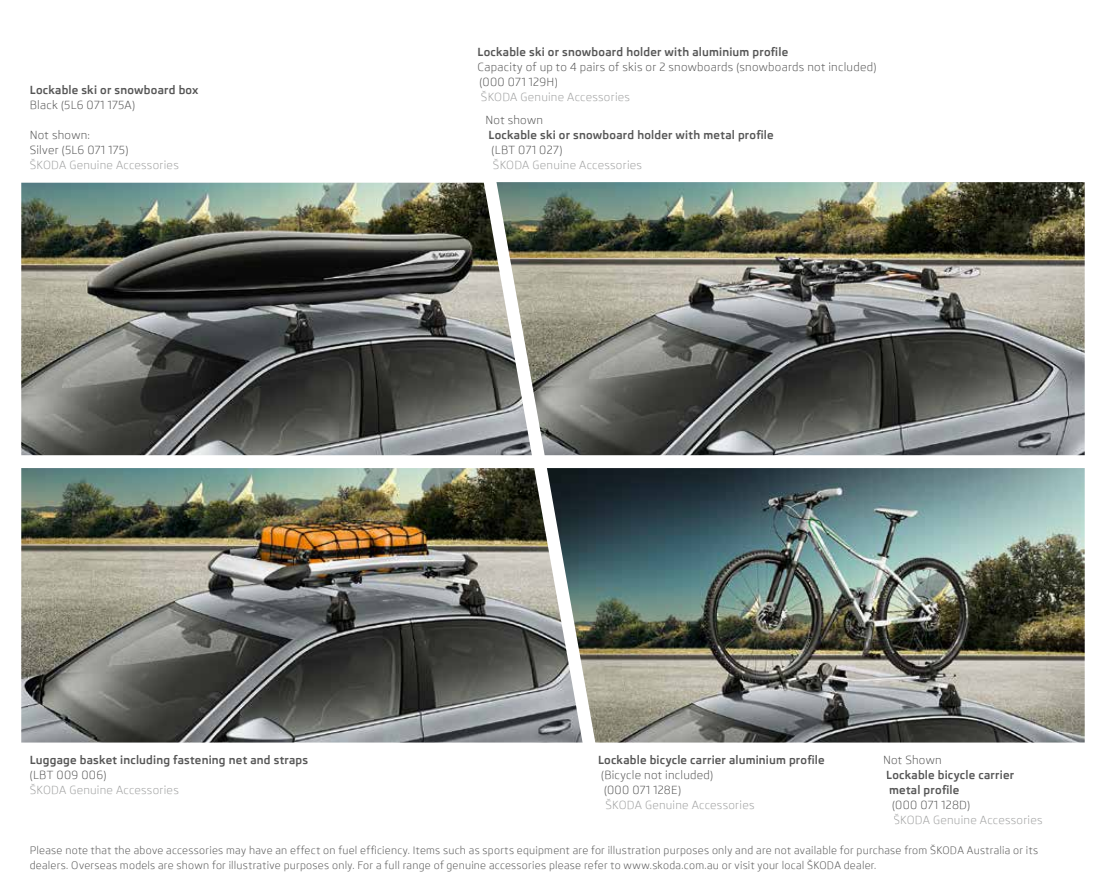
<style>
.page{position:relative;width:1106px;height:893px;background:#fff}
.page>*{position:absolute;margin:0;border:0;box-sizing:border-box;transform-origin:0 0}
.t1{font:700 11.4px/15px "Skoda Pro";letter-spacing:.02em;color:#565656}
.t2{font:11.4px/15px "Skoda Pro";letter-spacing:.02em;color:#565656}
.t3{font:11.4px "Skoda Pro";letter-spacing:.02em;color:#a0a1a1}
.t4{font:10.5px/15px "Skoda Pro";letter-spacing:.025em;color:#565656}
</style>
<div class="page">
<img style="left:21px;top:468px;width:441px;height:274px">
<img style="left:612px;top:182px;width:472px;height:273px">
<img style="left:612px;top:468px;width:472px;height:274px">
<img style="left:44px;top:183px;width:418px;height:272px">
<img style="left:462px;top:182px;width:150px;height:561px">
<img style="left:21px;top:183px;width:23px;height:369px">
<p class="t1" style="left:30px;top:83px;width:170px">Lockable ski or snowboard box</p>
<p class="t2" style="left:30px;top:98px;width:107px">Black (5L6 071 175A)</p>
<p class="t2" style="left:30px;top:128px;width:100px">Not shown:<br>Silver (5L6 071 175)</p>
<p class="t3" style="left:30px;top:159px;width:150px">ŠKODA Genuine Accessories</p>
<p class="t1" style="left:477px;top:44px;width:312px">Lockable ski or snowboard holder with aluminium profile</p>
<p class="t2" style="left:477px;top:59px;width:400px">Capacity of up to 4 pairs of skis or 2 snowboards (snowboards not included) (000 071 129H)</p>
<p class="t3" style="left:481px;top:90px;width:150px">ŠKODA Genuine Accessories</p>
<p class="t2" style="left:485px;top:113px;width:59px">Not shown</p>
<p class="t1" style="left:488px;top:128px;width:287px">Lockable ski or snowboard holder with metal profile</p>
<p class="t2" style="left:491px;top:143px;width:73px">(LBT 071 027)</p>
<p class="t3" style="left:493px;top:159px;width:150px">ŠKODA Genuine Accessories</p>
<p class="t1" style="left:30px;top:752px;width:280px">Luggage basket including fastening net and straps</p>
<p class="t2" style="left:30px;top:767px;width:78px">(LBT 009 006)</p>
<p class="t3" style="left:30px;top:783px;width:150px">ŠKODA Genuine Accessories</p>
<p class="t1" style="left:598px;top:752px;width:228px">Lockable bicycle carrier aluminium profile</p>
<p class="t2" style="left:601px;top:767px;width:114px">(Bicycle not included) (000 071 128E)</p>
<p class="t3" style="left:605px;top:798px;width:150px">ŠKODA Genuine Accessories</p>
<p class="t2" style="left:883px;top:752px;width:60px">Not Shown</p>
<p class="t1" style="left:886px;top:767px;width:129px">Lockable bicycle carrier metal profile</p>
<p class="t2" style="left:892px;top:797px;width:79px">(000 071 128D)</p>
<p class="t3" style="left:893px;top:813px;width:150px">ŠKODA Genuine Accessories</p>
<p class="t4" style="left:30px;top:843px;width:1009px">Please note that the above accessories may have an effect on fuel efficiency. Items such as sports equipment are for illustration purposes only and are not available for purchase from ŠKODA Australia or its dealers. Overseas models are shown for illustrative purposes only. For a full range of genuine accessories please refer to www.skoda.com.au or visit your local ŠKODA dealer.</p>
</div>
